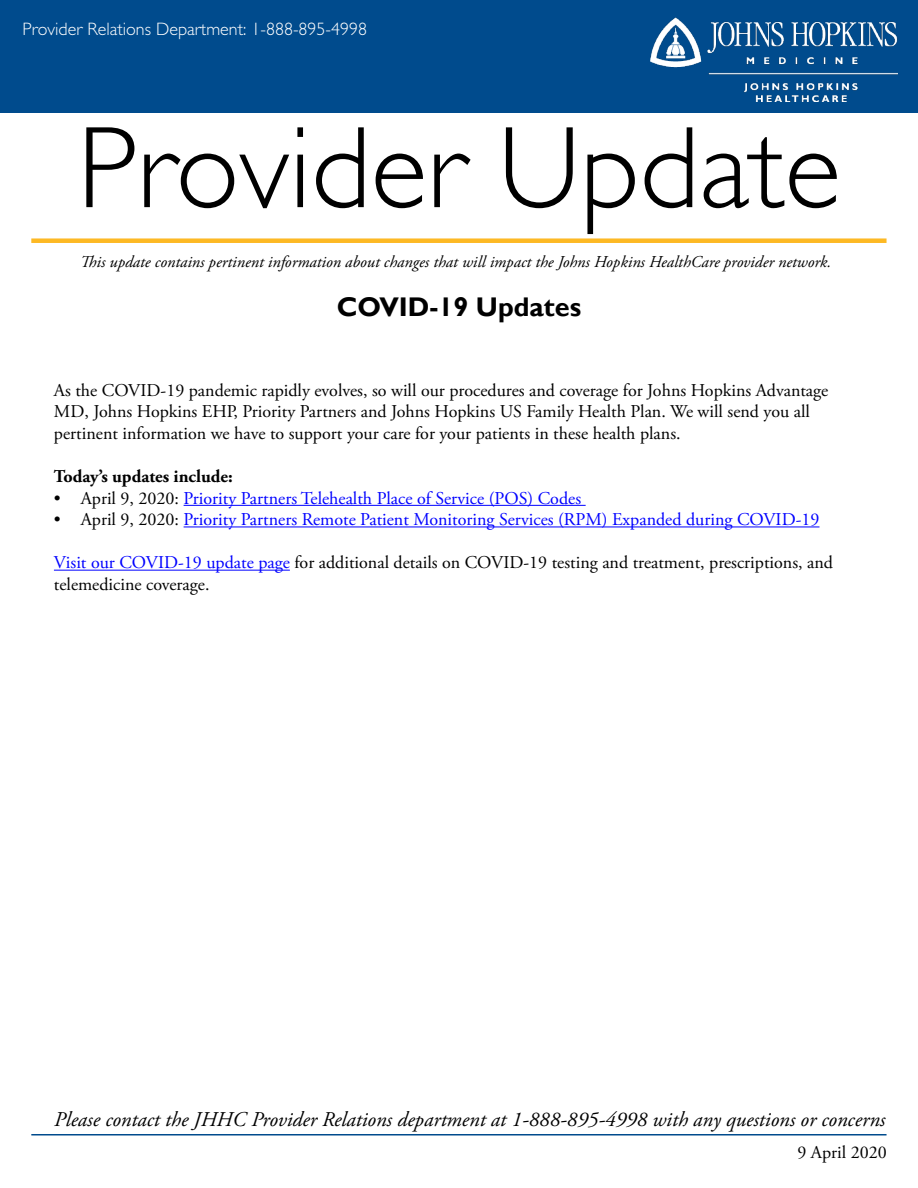
<style>
.page{position:relative;width:918px;height:1188px;background:#fff}
.page>*{position:absolute;margin:0;border:0;box-sizing:border-box;transform-origin:0 0}
.t1{font:300 117px "Gill Sans";color:#000}
.t2{font:700 27px "Gill Sans";color:#000}
.t3{font:italic 21px "Adobe Garamond Pro";color:#000}
.t4{font:18px/21.6px "Adobe Garamond Pro";color:#000}
.t5{font:18px "Adobe Garamond Pro";color:#00f}
.t6{font:300 18px "Gill Sans";color:#fff}
.t7{font:700 18px "Adobe Garamond Pro";color:#000}
.t8{font:italic 16.5px "Adobe Garamond Pro";color:#000}
.s1{color:#000}
.s2{color:#00f}
</style>
<div class="page">
<hr style="left:31px;top:1134px;width:856px;height:2px;background:#004b8d">
<div style="left:0;top:0;width:918px;height:112px;background:#004b8d"></div>
<img style="left:651px;top:17px;width:246px;height:85px">
<div style="left:31px;top:238px;width:856px;height:5px;background:#fdb924"></div>
<hr style="left:184px;top:505px;width:402px;height:1px;background:#00f">
<hr style="left:184px;top:526px;width:635px;height:1px;background:#00f">
<hr style="left:54px;top:570px;width:236px;height:1px;background:#00f">
<p class="t6" style="left:23px;top:19px;width:346px">Provider Relations Department: 1-888-895-4998</p>
<h1 class="t1" style="left:77px;top:102px;width:765px">Provider Update</h1>
<p class="t8" style="left:80px;top:252px;width:753px">This update contains pertinent information about changes that will impact the Johns Hopkins HealthCare provider network.</p>
<h2 class="t2" style="left:337px;top:290px;width:246px">COVID-19 Updates</h2>
<p class="t4" style="left:54px;top:380px;width:776px">As the COVID-19 pandemic rapidly evolves, so will our procedures and coverage for Johns Hopkins Advantage<br>MD, Johns Hopkins EHP, Priority Partners and Johns Hopkins US Family Health Plan. We will send you all pertinent information we have to support your care for your patients in these health plans.</p>
<p class="t7" style="left:54px;top:466px;width:180px">Today’s updates include:</p>
<p class="t5" style="left:54px;top:487px;width:529px"><span class="s1">• April 9, 2020:</span> Priority Partners Telehealth Place of Service (POS) Codes</p>
<p class="t5" style="left:54px;top:509px;width:767px"><span class="s1">• April 9, 2020:</span> Priority Partners Remote Patient Monitoring Services (RPM) Expanded during COVID-19</p>
<p class="t4" style="left:54px;top:552px;width:781px"><span class="s2">Visit our COVID-19 update page</span> for additional details on COVID-19 testing and treatment, prescriptions, and telemedicine coverage.</p>
<p class="t3" style="left:54px;top:1107px;width:833px">Please contact the JHHC Provider Relations department at 1-888-895-4998 with any questions or concerns</p>
<p class="t4" style="left:797px;top:1142px;width:91px">9 April 2020</p>
</div>
